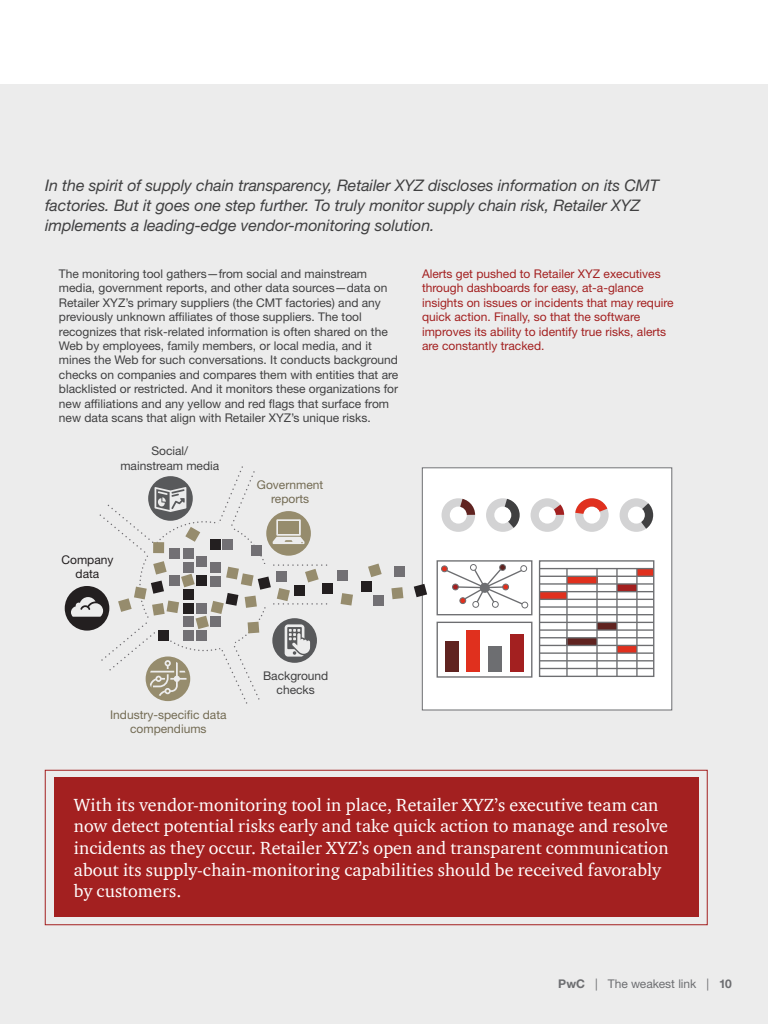
<style>
.page{position:relative;width:768px;height:1024px;background:#fff}
.page>*{position:absolute;margin:0;border:0;box-sizing:border-box;transform-origin:0 0}
.Callout_18pt{font:18px/21.6px "ITC Charter Com";letter-spacing:.005em;color:#fff}
.Body___DigitalOptimi{font:italic 16px/20px "Helvetica Neue LT Std";letter-spacing:-.005em;color:#404041}
.t1{font:12px/14.4px "Helvetica Neue LT Std";color:#404041;text-align:center}
.t2{font:12px/14.4px "Helvetica Neue LT Std";color:#a32020}
.t3{font:12px/14.4px "Helvetica Neue LT Std";color:#736b53;text-align:center}
.t4{font:12px "Helvetica Neue LT Std";letter-spacing:-.005em;color:#6d6e71}
.t5{font:12px/14.4px "Helvetica Neue LT Std";color:#231f20;text-align:center}
.s1{font-weight:700}
</style>
<div class="page">
<div style="left:0;top:84px;width:768px;height:940px;background:#ececec"></div>
<div style="left:422px;top:468px;width:250px;height:242px;background:#fff"></div>
<div style="left:422px;top:467px;width:250px;height:243px;border:1px solid #6d6e71"></div>
<svg style="left:442px;top:498px;width:33px;height:34px"></svg>
<svg style="left:486px;top:498px;width:34px;height:34px"></svg>
<svg style="left:531px;top:498px;width:33px;height:34px"></svg>
<svg style="left:575px;top:498px;width:34px;height:34px"></svg>
<svg style="left:620px;top:498px;width:33px;height:34px"></svg>
<div style="left:445px;top:642px;width:14px;height:30px;background:#602320"></div>
<div style="left:467px;top:630px;width:13px;height:42px;background:#e0301e"></div>
<div style="left:488px;top:647px;width:14px;height:25px;background:#6d6e71"></div>
<div style="left:510px;top:635px;width:14px;height:37px;background:#a32020"></div>
<div style="left:437px;top:622px;width:95px;height:56px;border:1px solid #6d6e71"></div>
<div style="left:437px;top:560px;width:95px;height:55px;border:1px solid #6d6e71"></div>
<div style="left:441px;top:566px;width:7px;height:6px;border:1px solid #6d6e71;border-radius:50%"></div>
<div style="left:470px;top:564px;width:7px;height:7px;border:1px solid #6d6e71;border-radius:50%"></div>
<div style="left:499px;top:564px;width:7px;height:7px;border:1px solid #6d6e71;border-radius:50%"></div>
<svg style="left:442px;top:565px;width:86px;height:43px"></svg>
<div style="left:472px;top:601px;width:7px;height:7px;border:1px solid #6d6e71;border-radius:50%"></div>
<div style="left:540px;top:592px;width:27px;height:7px;background:#e0301e"></div>
<div style="left:598px;top:622px;width:19px;height:8px;background:#602320"></div>
<div style="left:637px;top:569px;width:17px;height:7px;background:#e0301e"></div>
<div style="left:617px;top:584px;width:20px;height:8px;background:#a32020"></div>
<svg style="left:618px;top:646px;width:18px;height:6px"></svg>
<div style="left:567px;top:638px;width:30px;height:7px;background:#602320"></div>
<div style="left:568px;top:576px;width:30px;height:8px;background:#e0301e"></div>
<div style="left:539px;top:560px;width:115px;height:117px;border:1px solid #6d6e71"></div>
<hr style="left:540px;top:568px;width:114px;height:1px;background:#6d6e71">
<hr style="left:540px;top:576px;width:114px;height:1px;background:#6d6e71">
<hr style="left:540px;top:583px;width:114px;height:2px;background:#6d6e71">
<hr style="left:540px;top:591px;width:114px;height:1px;background:#6d6e71">
<hr style="left:540px;top:599px;width:114px;height:1px;background:#6d6e71">
<hr style="left:540px;top:606px;width:114px;height:2px;background:#6d6e71">
<hr style="left:540px;top:614px;width:114px;height:1px;background:#6d6e71">
<hr style="left:540px;top:622px;width:114px;height:1px;background:#6d6e71">
<hr style="left:540px;top:629px;width:114px;height:2px;background:#6d6e71">
<hr style="left:540px;top:637px;width:114px;height:1px;background:#6d6e71">
<hr style="left:540px;top:645px;width:114px;height:1px;background:#6d6e71">
<hr style="left:540px;top:652px;width:114px;height:2px;background:#6d6e71">
<hr style="left:540px;top:660px;width:114px;height:2px;background:#6d6e71">
<hr style="left:540px;top:668px;width:114px;height:1px;background:#6d6e71">
<hr style="left:566px;top:568px;width:2px;height:108px;background:#6d6e71">
<hr style="left:636px;top:568px;width:2px;height:108px;background:#6d6e71">
<hr style="left:616px;top:568px;width:2px;height:108px;background:#6d6e71">
<hr style="left:596px;top:568px;width:2px;height:108px;background:#6d6e71">
<div style="left:337px;top:570px;width:11px;height:11px;background:#727074"></div>
<svg style="left:341px;top:593px;width:12px;height:13px"></svg>
<div style="left:394px;top:566px;width:11px;height:11px;background:#727074"></div>
<svg style="left:368px;top:564px;width:14px;height:13px"></svg>
<div style="left:361px;top:581px;width:11px;height:11px;background:#231f20"></div>
<div style="left:373px;top:595px;width:11px;height:11px;background:#727074"></div>
<svg style="left:414px;top:584px;width:13px;height:13px"></svg>
<svg style="left:391px;top:587px;width:12px;height:12px"></svg>
<div style="left:322px;top:583px;width:11px;height:11px;background:#231f20"></div>
<svg style="left:65px;top:466px;width:262px;height:238px"></svg>
<div style="left:45px;top:770px;width:663px;height:155px;border:1px solid #a32020"></div>
<div style="left:54px;top:778px;width:645px;height:140px;background:#a32020"></div>
<p class="Body___DigitalOptimi" style="left:45px;top:175px;width:615px">In the spirit of supply chain transparency, Retailer XYZ discloses information on its CMT factories. But it goes one step further. To truly monitor supply chain risk, Retailer XYZ implements a leading-edge vendor-monitoring solution.</p>
<p class="t1" style="left:59px;top:266px;width:341px;text-align:left">The monitoring tool gathers—from social and mainstream media, government reports, and other data sources—data on Retailer XYZ’s primary suppliers (the CMT factories) and any previously unknown affiliates of those suppliers. The tool recognizes that risk-related information is often shared on the Web by employees, family members, or local media, and it mines the Web for such conversations. It conducts background checks on companies and compares them with entities that are blacklisted or restricted. And it monitors these organizations for new affiliations and any yellow and red flags that surface from new data scans that align with Retailer XYZ’s unique risks.</p>
<p class="t2" style="left:422px;top:266px;width:253px">Alerts get pushed to Retailer XYZ executives through dashboards for easy, at-a-glance insights on issues or incidents that may require quick action. Finally, so that the software improves its ability to identify true risks, alerts are constantly tracked.</p>
<p class="t1" style="left:120px;top:444px;width:100px">Social/ mainstream media</p>
<p class="t5" style="left:62px;top:552px;width:54px">Company data</p>
<p class="t3" style="left:257px;top:477px;width:68px">Government reports</p>
<p class="t3" style="left:110px;top:707px;width:118px">Industry-specific data compendiums</p>
<p class="t1" style="left:263px;top:668px;width:67px">Background checks</p>
<p class="Callout_18pt" style="left:74px;top:794px;width:596px">With its vendor-monitoring tool in place, Retailer XYZ’s executive team can now detect potential risks early and take quick action to manage and resolve incidents as they occur. Retailer XYZ’s open and transparent communication about its supply-chain-monitoring capabilities should be received favorably by customers.</p>
<p class="t4" style="left:558px;top:976px;width:175px"><span class="s1">PwC</span> | The weakest link | <span class="s1">10</span></p>
</div>
